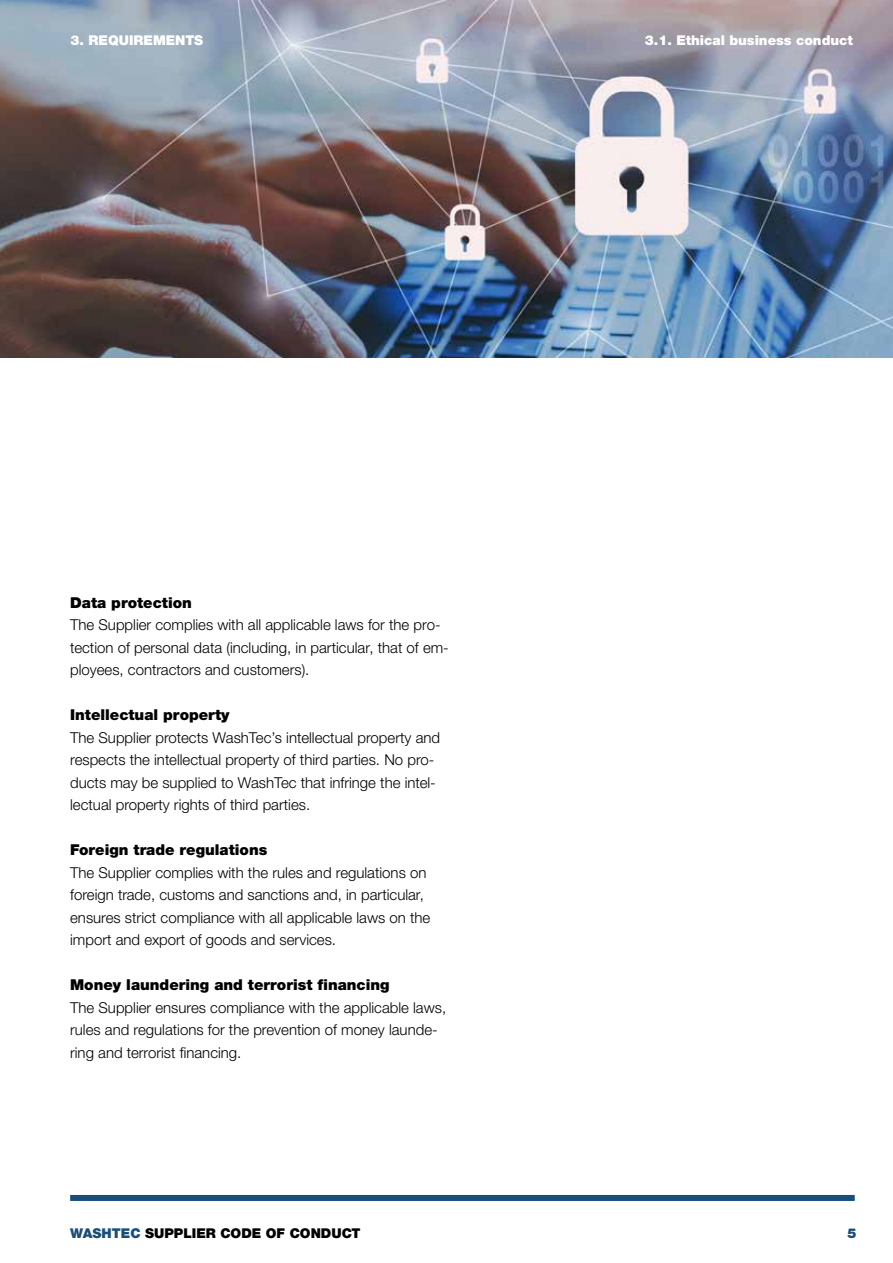
<style>
.page{position:relative;width:893px;height:1263px;background:#fff}
.page>*{position:absolute;margin:0;border:0;box-sizing:border-box;transform-origin:0 0}
.t1{font:300 15px/22.5px "Helvetica Neue LTW1 G";color:#000}
.t2{font:900 15px "Helvetica Neue LTW1 G";color:#000}
.t3{font:900 13.5px "Helvetica Neue LTW1 G";color:#fff}
.t4{font:900 13.5px "Helvetica Neue LTW1 G";color:#000}
.t5{font:900 13.5px "Helvetica Neue LTW1 G";color:#194e7b}
.s1{color:#194e7b}
</style>
<div class="page">
<img style="left:0;top:0;width:893px;height:357px">
<div style="left:70px;top:1195px;width:785px;height:6px;background:#194e7b"></div>
<p class="t3" style="left:71px;top:32px;width:134px">3. REQUIREMENTS</p>
<p class="t3" style="left:645px;top:32px;width:210px">3.1. Ethical business conduct</p>
<p class="t2" style="left:70px;top:593px;width:123px">Data protection</p>
<p class="t1" style="left:70px;top:613px;width:380px">The Supplier complies with all applicable laws for the pro&shy;tection of personal data (including, in particular, that of em&shy;ployees, contractors and customers).</p>
<p class="t2" style="left:70px;top:706px;width:161px">Intellectual property</p>
<p class="t1" style="left:70px;top:726px;width:371px">The Supplier protects WashTec’s intellectual property and respects the intellectual property of third parties. No pro&shy;ducts may be supplied to WashTec that infringe the intel&shy;lectual property rights of third parties.</p>
<p class="t2" style="left:70px;top:841px;width:199px">Foreign trade regulations</p>
<p class="t1" style="left:70px;top:861px;width:362px">The Supplier complies with the rules and regulations on foreign trade, customs and sanctions and, in particular, ensures strict compliance with all applicable laws on the import and export of goods and services.</p>
<p class="t2" style="left:70px;top:976px;width:321px">Money laundering and terrorist financing</p>
<p class="t1" style="left:70px;top:996px;width:378px">The Supplier ensures compliance with the applicable laws, rules and regulations for the prevention of money launde&shy;ring and terrorist financing.</p>
<p class="t4" style="left:70px;top:1225px;width:292px"><span class="s1">WASHTEC</span> SUPPLIER CODE OF CONDUCT</p>
<p class="t5" style="left:847px;top:1225px;width:11px">5</p>
</div>
